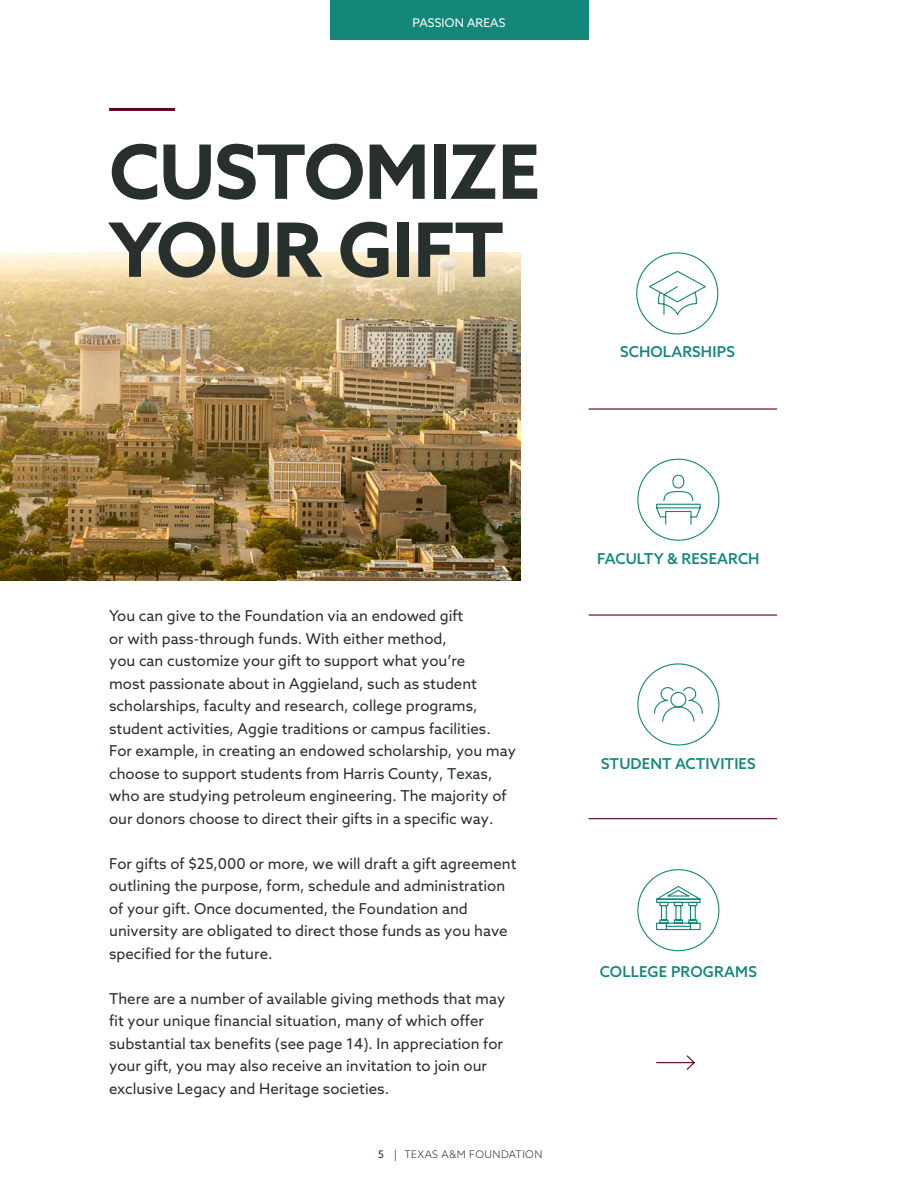
<style>
.page{position:relative;width:918px;height:1188px;background:#fff}
.page>*{position:absolute;margin:0;border:0;box-sizing:border-box;transform-origin:0 0}
.t1{font:700 75px/78px "Azo Sans";letter-spacing:-.01em;color:#27302c}
.t2{font:15px/22.5px "Azo Sans";color:#27302c}
.t3{font:500 15px "Azo Sans";letter-spacing:.01em;color:#138879}
.t4{font:12px "Azo Sans";letter-spacing:.01em;color:#fff}
.t5{font:300 10.5px "Azo Sans";letter-spacing:.04em;color:#27302c}
.t6{font:10.5px "Azo Sans";color:#27302c}
</style>
<div class="page">
<div style="left:330px;top:0;width:259px;height:40px;background:#138879"></div>
<img style="left:1px;top:253px;width:520px;height:328px">
<img style="left:0;top:252px;width:1px;height:329px">
<hr style="left:109px;top:108px;width:66px;height:3px;background:#5c0024">
<svg style="left:656px;top:1055px;width:39px;height:15px"></svg>
<svg style="left:649px;top:270px;width:57px;height:45px"></svg>
<div style="left:636px;top:252px;width:82px;height:82px;border:1px solid #138879;border-radius:50%"></div>
<svg style="left:656px;top:474px;width:45px;height:51px"></svg>
<div style="left:637px;top:459px;width:82px;height:82px;border:1px solid #138879;border-radius:50%"></div>
<svg style="left:656px;top:886px;width:45px;height:45px"></svg>
<div style="left:637px;top:869px;width:82px;height:82px;border:1px solid #138879;border-radius:50%"></div>
<div style="left:637px;top:663px;width:82px;height:83px;border:1px solid #138879;border-radius:50%"></div>
<svg style="left:653px;top:687px;width:50px;height:35px"></svg>
<hr style="left:589px;top:408px;width:188px;height:2px;background:#5c0024">
<hr style="left:589px;top:614px;width:188px;height:2px;background:#5c0024">
<hr style="left:589px;top:818px;width:188px;height:1px;background:#5c0024">
<p class="t4" style="left:413px;top:14px;width:94px">PASSION AREAS</p>
<p class="t1" style="left:109px;top:132px;width:432px">CUSTOMIZE<br>YOUR GIFT</p>
<p class="t3" style="left:620px;top:342px;width:116px">SCHOLARSHIPS</p>
<p class="t2" style="left:109px;top:604px;width:408px">You can give to the Foundation via an endowed gift<br>or with pass-through funds. With either method,<br>you can customize your gift to support what you’re<br>most passionate about in Aggieland, such as student scholarships, faculty and research, college programs, student activities, Aggie traditions or campus facilities.<br>For example, in creating an endowed scholarship, you may choose to support students from Harris County, Texas, who are studying petroleum engineering. The majority of our donors choose to direct their gifts in a specific way.</p>
<p class="t2" style="left:109px;top:852px;width:409px">For gifts of $25,000 or more, we will draft a gift agreement outlining the purpose, form, schedule and administration of your gift. Once documented, the Foundation and university are obligated to direct those funds as you have specified for the future.</p>
<p class="t2" style="left:109px;top:987px;width:398px">There are a number of available giving methods that may fit your unique financial situation, many of which offer substantial tax benefits (see page 14). In appreciation for your gift, you may also receive an invitation to join our exclusive Legacy and Heritage societies.</p>
<p class="t6" style="left:378px;top:1148px;width:7px">5</p>
<p class="t5" style="left:404px;top:1148px;width:140px">TEXAS A&amp;M FOUNDATION</p>
<p class="t3" style="left:597px;top:549px;width:164px">FACULTY &amp; RESEARCH</p>
<p class="t3" style="left:601px;top:754px;width:156px">STUDENT ACTIVITIES</p>
<p class="t3" style="left:600px;top:962px;width:159px">COLLEGE PROGRAMS</p>
</div>
